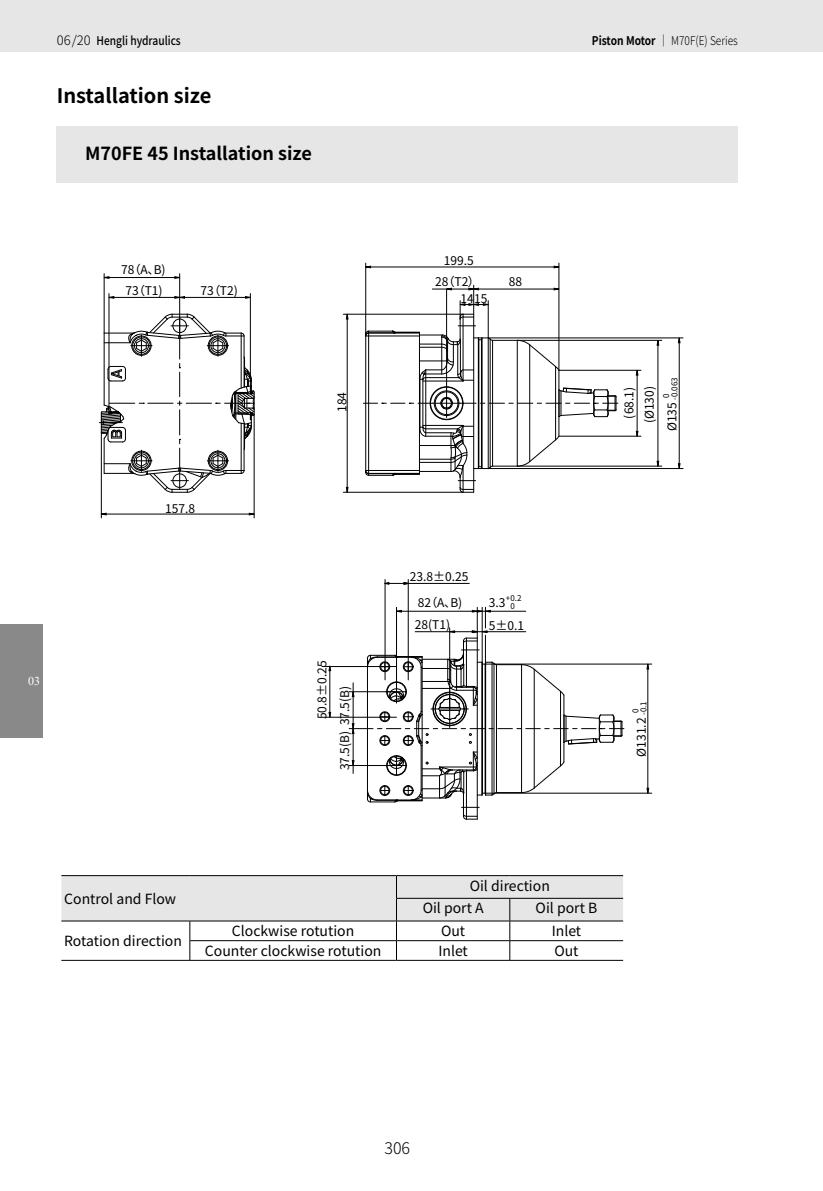
<style>
.page{position:relative;width:823px;height:1191px;background:#fff}
.page>*{position:absolute;margin:0;border:0;box-sizing:border-box;transform-origin:0 0}
.t1{font:700 20px "Noto Sans Hans";color:#000}
.t2{font:700 18px "Noto Sans Hans";color:#000}
.t3{font:300 16px "Noto Sans Hans";color:#000}
.t4{font:14px/22.6px "Noto Sans Hans";color:#000}
.t5{font:12px/20.2px "Noto Sans Hans";color:#000;text-align:center}
.t6{font:300 12px "Noto Sans Hans";color:#000;scale:.85 1}
.t7{font:500 12px "Noto Sans Hans";color:#000;scale:.85 1}
.t8{font:12px "Times New Roman";color:#fff}
.t9{font:8px/8px "Noto Sans Hans";color:#000}
.s1{font-weight:300;font-size:13px}
.s2{font-weight:700}
</style>
<div class="page">
<div style="left:0;top:0;width:822px;height:51px;background:#e6e6e6"></div>
<div style="left:0;top:624px;width:43px;height:113px;background:#898989"></div>
<hr style="left:61px;top:960px;width:129px;height:1px;background:#000">
<hr style="left:190px;top:960px;width:206px;height:1px;background:#000">
<hr style="left:396px;top:960px;width:113px;height:1px;background:#000">
<hr style="left:509px;top:960px;width:113px;height:1px;background:#000">
<svg style="left:61px;top:875px;width:561px;height:85px"></svg>
<div style="left:57px;top:126px;width:680px;height:57px;background:#e6e6e6"></div>
<svg style="left:108px;top:295px;width:7px;height:4px"></svg>
<svg style="left:174px;top:295px;width:11px;height:4px"></svg>
<svg style="left:244px;top:295px;width:6px;height:4px"></svg>
<svg style="left:345px;top:313px;width:4px;height:7px"></svg>
<svg style="left:345px;top:486px;width:4px;height:6px"></svg>
<svg style="left:655px;top:339px;width:4px;height:7px"></svg>
<svg style="left:100px;top:512px;width:7px;height:4px"></svg>
<svg style="left:248px;top:512px;width:6px;height:4px"></svg>
<svg style="left:103px;top:276px;width:7px;height:3px"></svg>
<svg style="left:552px;top:265px;width:6px;height:4px"></svg>
<hr style="left:473px;top:314px;width:1px;height:178px;background:#000">
<hr style="left:477px;top:338px;width:1px;height:130px;background:#000">
<hr style="left:478px;top:340px;width:1px;height:127px;background:#000">
<hr style="left:481px;top:338px;width:1px;height:130px;background:#000">
<hr style="left:487px;top:338px;width:1px;height:130px;background:#000">
<hr style="left:489px;top:339px;width:1px;height:128px;background:#000">
<hr style="left:558px;top:370px;width:1px;height:66px;background:#000">
<hr style="left:346px;top:314px;width:1px;height:178px;background:#000">
<hr style="left:365px;top:263px;width:1px;height:73px;background:#000">
<hr style="left:343px;top:492px;width:120px;height:1px;background:#000">
<hr style="left:488px;top:468px;width:194px;height:1px;background:#000">
<hr style="left:517px;top:466px;width:144px;height:1px;background:#000">
<hr style="left:446px;top:289px;width:1px;height:100px;background:#000">
<hr style="left:558px;top:436px;width:82px;height:1px;background:#000">
<hr style="left:558px;top:370px;width:82px;height:1px;background:#000">
<hr style="left:558px;top:263px;width:1px;height:107px;background:#000">
<hr style="left:517px;top:340px;width:144px;height:1px;background:#000">
<hr style="left:488px;top:337px;width:194px;height:1px;background:#000">
<hr style="left:343px;top:314px;width:120px;height:1px;background:#000">
<hr style="left:365px;top:267px;width:193px;height:1px;background:#000">
<hr style="left:636px;top:370px;width:1px;height:66px;background:#000">
<hr style="left:657px;top:340px;width:1px;height:126px;background:#000">
<hr style="left:678px;top:338px;width:1px;height:130px;background:#000">
<hr style="left:101px;top:514px;width:153px;height:1px;background:#000">
<hr style="left:101px;top:433px;width:1px;height:85px;background:#000">
<hr style="left:104px;top:274px;width:1px;height:59px;background:#000">
<hr style="left:109px;top:293px;width:1px;height:113px;background:#000">
<hr style="left:179px;top:274px;width:1px;height:59px;background:#000">
<hr style="left:250px;top:293px;width:1px;height:94px;background:#000">
<hr style="left:254px;top:414px;width:1px;height:104px;background:#000">
<hr style="left:109px;top:297px;width:141px;height:1px;background:#000">
<hr style="left:104px;top:277px;width:75px;height:1px;background:#000">
<hr style="left:365px;top:334px;width:1px;height:138px;background:#000">
<hr style="left:368px;top:331px;width:1px;height:144px;background:#000">
<hr style="left:419px;top:379px;width:1px;height:48px;background:#000">
<hr style="left:422px;top:379px;width:1px;height:48px;background:#000">
<hr style="left:425px;top:370px;width:1px;height:66px;background:#000">
<hr style="left:492px;top:340px;width:1px;height:126px;background:#000">
<hr style="left:516px;top:340px;width:1px;height:126px;background:#000">
<hr style="left:422px;top:381px;width:41px;height:1px;background:#000">
<hr style="left:529px;top:345px;width:1px;height:116px;background:#000">
<hr style="left:555px;top:366px;width:1px;height:74px;background:#000">
<svg style="left:363px;top:387px;width:254px;height:31px"></svg>
<div style="left:429px;top:386px;width:34px;height:34px;border:1px solid #000;border-radius:50%"></div>
<svg style="left:99px;top:313px;width:156px;height:180px"></svg>
<svg style="left:365px;top:285px;width:194px;height:96px"></svg>
<svg style="left:365px;top:425px;width:194px;height:68px"></svg>
<svg style="left:645px;top:664px;width:4px;height:6px"></svg>
<svg style="left:645px;top:787px;width:4px;height:6px"></svg>
<hr style="left:407px;top:579px;width:1px;height:101px;background:#000">
<hr style="left:384px;top:579px;width:1px;height:101px;background:#000">
<hr style="left:485px;top:793px;width:166px;height:1px;background:#000">
<hr style="left:322px;top:666px;width:74px;height:1px;background:#000">
<hr style="left:322px;top:717px;width:74px;height:1px;background:#000">
<hr style="left:485px;top:663px;width:166px;height:1px;background:#000">
<svg style="left:384px;top:581px;width:5px;height:4px"></svg>
<svg style="left:403px;top:581px;width:6px;height:4px"></svg>
<hr style="left:384px;top:583px;width:85px;height:1px;background:#000">
<hr style="left:647px;top:664px;width:1px;height:129px;background:#000">
<svg style="left:349px;top:607px;width:274px;height:213px"></svg>
<svg style="left:328px;top:711px;width:3px;height:7px"></svg>
<hr style="left:329px;top:666px;width:1px;height:51px;background:#000">
<p class="t7" style="left:57px;top:33px;width:147px"><span class="s1">06/20</span> Hengli hydraulics</p>
<p class="t6" style="left:591px;top:33px;width:173px"><span class="s2">Piston Motor</span> ｜ M70F(E) Series</p>
<h1 class="t1" style="left:57px;top:84px;width:156px">Installation size</h1>
<h2 class="t2" style="left:85px;top:143px;width:228px">M70FE 45 Installation size</h2>
<p class="t8" style="left:28px;top:672px;width:13px">03</p>
<p class="t5" style="left:121px;top:260px;width:46px">78（A、B)<br>73（T1)</p>
<p class="t5" style="left:200px;top:280px;width:39px">73（T2)</p>
<p class="t5" style="left:165px;top:499px;width:31px">157.8</p>
<p class="t5" style="left:332px;top:412px;width:21px;rotate:-90deg">184</p>
<p class="t5" style="left:443px;top:250px;width:31px">199.5</p>
<p class="t5" style="left:435px;top:272px;width:46px">28（T2）</p>
<p class="t5" style="left:508px;top:272px;width:15px">88</p>
<p class="t5" style="left:460px;top:289px;width:29px">1415</p>
<p class="t5" style="left:312px;top:719px;width:60px;rotate:-90deg">50.8±0.25</p>
<p class="t5" style="left:335px;top:725px;width:41px;rotate:-90deg">37.5(B)</p>
<p class="t5" style="left:335px;top:770px;width:41px;rotate:-90deg">37.5(B)</p>
<p class="t5" style="left:409px;top:567px;width:60px">23.8±0.25</p>
<p class="t5" style="left:417px;top:593px;width:46px">82（A、B)</p>
<p class="t5" style="left:414px;top:614px;width:37px">28(T1)</p>
<p class="t9" style="left:505px;top:594px;width:17px;text-align:center">+0.2<br>0</p>
<p class="t5" style="left:488px;top:591px;width:37px;line-height:23px;text-align:left">3.3<br>5±0.1</p>
<p class="t5" style="left:618px;top:418px;width:33px;rotate:-90deg">(68.1)</p>
<p class="t9" style="left:662px;top:400px;width:24px;rotate:-90deg">0 -0.063</p>
<p class="t5" style="left:639px;top:423px;width:38px;rotate:-90deg">(Ø130)</p>
<p class="t5" style="left:661px;top:431px;width:30px;rotate:-90deg">Ø135</p>
<p class="t9" style="left:631px;top:715px;width:15px;rotate:-90deg">0 -0.1</p>
<p class="t5" style="left:631px;top:756px;width:40px;rotate:-90deg">Ø131.2</p>
<p class="t4" style="left:64px;top:887px;width:113px">Control and Flow</p>
<p class="t4" style="left:64px;top:930px;width:119px">Rotation direction</p>
<p class="t4" style="left:422px;top:874px;width:129px;text-indent:47px">Oil direction<br>Oil port A</p>
<p class="t4" style="left:535px;top:897px;width:63px">Oil port B</p>
<p class="t4" style="left:232px;top:920px;width:124px">Clockwise rotution</p>
<p class="t4" style="left:441px;top:920px;width:26px">Out</p>
<p class="t4" style="left:551px;top:920px;width:31px">Inlet</p>
<p class="t4" style="left:205px;top:939px;width:178px">Counter clockwise rotution</p>
<p class="t4" style="left:438px;top:939px;width:31px">Inlet</p>
<p class="t4" style="left:554px;top:939px;width:26px">Out</p>
<h3 class="t3" style="left:384px;top:1139px;width:27px">306</h3>
</div>
